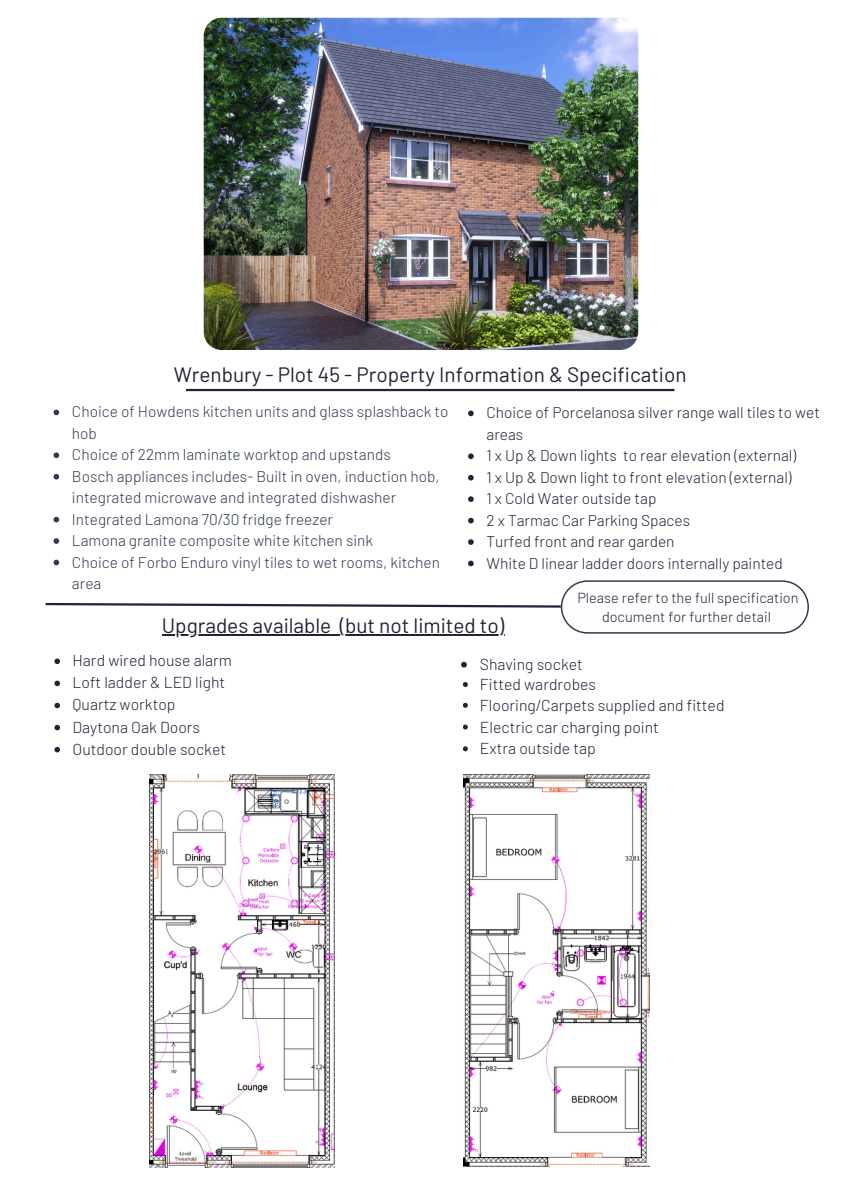
<style>
.page{position:relative;width:842px;height:1191px;background:#fff}
.page>*{position:absolute;margin:0;border:0;box-sizing:border-box;transform-origin:0 0}
.t1{font:20.8px "Barlow";color:#22223b}
.t2{font:300 15.8px "Barlow";color:#22223b}
.t3{font:300 15.5px/21.4px "Barlow";color:#2f3b51}
.t4{font:300 15.5px/21.4px "Barlow";color:#22223b}
.t5{font:300 14.5px/19.8px "Barlow";color:#22223b;text-align:center}
</style>
<div class="page">
<img style="left:204px;top:18px;width:434px;height:332px">
<hr style="left:186px;top:389px;width:488px;height:2px;background:#22223b">
<svg style="left:45px;top:580px;width:764px;height:56px"></svg>
<hr style="left:340px;top:634px;width:164px;height:2px;background:#22223b">
<svg style="left:54px;top:658px;width:6px;height:6px"></svg>
<svg style="left:54px;top:680px;width:6px;height:6px"></svg>
<svg style="left:54px;top:702px;width:6px;height:6px"></svg>
<svg style="left:54px;top:724px;width:6px;height:6px"></svg>
<svg style="left:54px;top:746px;width:6px;height:6px"></svg>
<svg style="left:463px;top:682px;width:5px;height:5px"></svg>
<svg style="left:463px;top:702px;width:5px;height:5px"></svg>
<svg style="left:463px;top:724px;width:5px;height:5px"></svg>
<svg style="left:463px;top:746px;width:5px;height:5px"></svg>
<svg style="left:461px;top:661px;width:6px;height:6px"></svg>
<svg style="left:54px;top:409px;width:5px;height:6px"></svg>
<svg style="left:54px;top:452px;width:5px;height:6px"></svg>
<svg style="left:54px;top:474px;width:5px;height:5px"></svg>
<svg style="left:54px;top:516px;width:5px;height:6px"></svg>
<svg style="left:54px;top:538px;width:5px;height:6px"></svg>
<svg style="left:54px;top:559px;width:5px;height:6px"></svg>
<svg style="left:468px;top:410px;width:6px;height:6px"></svg>
<svg style="left:468px;top:453px;width:6px;height:6px"></svg>
<svg style="left:468px;top:475px;width:6px;height:5px"></svg>
<svg style="left:468px;top:496px;width:6px;height:6px"></svg>
<svg style="left:468px;top:517px;width:6px;height:6px"></svg>
<svg style="left:468px;top:539px;width:6px;height:6px"></svg>
<svg style="left:468px;top:560px;width:6px;height:6px"></svg>
<img style="left:150px;top:774px;width:184px;height:393px">
<img style="left:464px;top:774px;width:186px;height:391px">
<h1 class="t1" style="left:174px;top:361px;width:514px">Wrenbury - Plot 45 - Property Information &amp; Specification</h1>
<p class="t3" style="left:72px;top:400px;width:378px">Choice of Howdens kitchen units and glass splashback to hob</p>
<h1 class="t3" style="left:72px;top:443px;width:320px">Choice of 22mm laminate worktop and upstands</h1>
<p class="t3" style="left:72px;top:465px;width:369px">Bosch appliances includes- Built in oven, induction hob, integrated microwave and integrated dishwasher</p>
<p class="t3" style="left:72px;top:507px;width:263px">Integrated Lamona 70/30 fridge freezer</p>
<p class="t3" style="left:72px;top:529px;width:303px">Lamona granite composite white kitchen sink</p>
<p class="t3" style="left:72px;top:550px;width:370px">Choice of Forbo Enduro vinyl tiles to wet rooms, kitchen area</p>
<p class="t4" style="left:486px;top:401px;width:335px">Choice of Porcelanosa silver range wall tiles to wet areas</p>
<p class="t4" style="left:486px;top:444px;width:311px">1 x Up &amp; Down lights to rear elevation (external)</p>
<p class="t4" style="left:486px;top:466px;width:307px">1 x Up &amp; Down light to front elevation (external)</p>
<p class="t4" style="left:486px;top:487px;width:171px">1 x Cold Water outside tap</p>
<p class="t4" style="left:486px;top:508px;width:205px">2 x Tarmac Car Parking Spaces</p>
<p class="t4" style="left:486px;top:530px;width:190px">Turfed front and rear garden</p>
<p class="t4" style="left:486px;top:551px;width:298px">White D linear ladder doors internally painted</p>
<p class="t5" style="left:577px;top:587px;width:223px">Please refer to the full specification document for further detail</p>
<p class="t1" style="left:162px;top:612px;width:344px">Upgrades available (but not limited to)</p>
<p class="t2" style="left:73px;top:650px;width:161px">Hard wired house alarm</p>
<p class="t2" style="left:73px;top:672px;width:154px">Loft ladder &amp; LED light</p>
<p class="t2" style="left:73px;top:694px;width:104px">Quartz worktop</p>
<p class="t2" style="left:73px;top:716px;width:129px">Daytona Oak Doors</p>
<p class="t2" style="left:73px;top:738px;width:155px">Outdoor double socket</p>
<p class="t2" style="left:480px;top:654px;width:104px">Shaving socket</p>
<p class="t2" style="left:480px;top:674px;width:118px">Fitted wardrobes</p>
<p class="t2" style="left:480px;top:694px;width:246px">Flooring/Carpets supplied and fitted</p>
<p class="t2" style="left:480px;top:716px;width:181px">Electric car charging point</p>
<p class="t2" style="left:480px;top:738px;width:117px">Extra outside tap</p>
</div>
